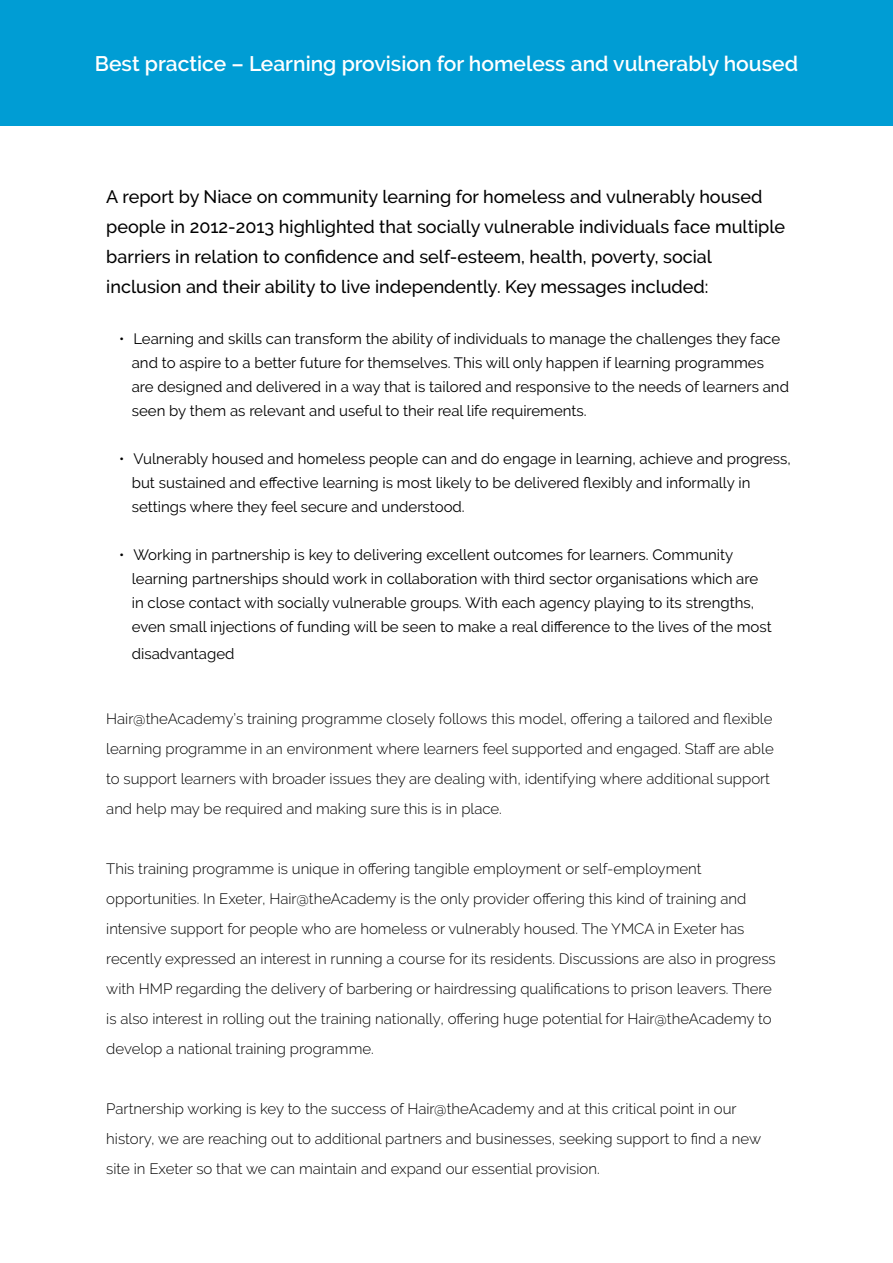
<style>
.page{position:relative;width:893px;height:1263px;background:#fff}
.page>*{position:absolute;margin:0;border:0;box-sizing:border-box;transform-origin:0 0}
.t1{font:600 21px "Raleway";color:#fff}
.t2{font:500 18px/30px "Raleway";color:#000}
.t3{font:300 15px/30px "Raleway";color:#000}
.t4{font:15px/24px "Raleway";color:#000}
</style>
<div class="page">
<div style="left:0;top:0;width:893px;height:126px;background:#009dd4"></div>
<h1 class="t1" style="left:95px;top:51px;width:705px">Best practice – Learning provision for homeless and vulnerably housed</h1>
<p class="t2" style="left:106px;top:182px;width:680px">A report by Niace on community learning for homeless and vulnerably housed people in 2012-2013 highlighted that socially vulnerable individuals face multiple barriers in relation to confidence and self-esteem, health, poverty, social inclusion and their ability to live independently. Key messages included:</p>
<p class="t4" style="left:132px;top:326px;width:659px;text-indent:-13px">• Learning and skills can transform the ability of individuals to manage the challenges they face and to aspire to a better future for themselves. This will only happen if learning programmes are designed and delivered in a way that is tailored and responsive to the needs of learners and seen by them as relevant and useful to their real life requirements.</p>
<p class="t4" style="left:132px;top:446px;width:661px;text-indent:-13px">• Vulnerably housed and homeless people can and do engage in learning, achieve and progress, but sustained and effective learning is most likely to be delivered flexibly and informally in settings where they feel secure and understood.</p>
<p class="t4" style="left:132px;top:542px;width:641px;text-indent:-13px">• Working in partnership is key to delivering excellent outcomes for learners. Community learning partnerships should work in collaboration with third sector organisations which are in close contact with socially vulnerable groups. With each agency playing to its strengths, even small injections of funding will be seen to make a real difference to the lives of the most</p>
<p class="t4" style="left:132px;top:641px;width:104px">disadvantaged</p>
<p class="t3" style="left:106px;top:703px;width:669px">Hair@theAcademy’s training programme closely follows this model, offering a tailored and flexible learning programme in an environment where learners feel supported and engaged. Staff are able to support learners with broader issues they are dealing with, identifying where additional support and help may be required and making sure this is in place.</p>
<p class="t3" style="left:106px;top:853px;width:671px">This training programme is unique in offering tangible employment or self-employment opportunities. In Exeter, Hair@theAcademy is the only provider offering this kind of training and intensive support for people who are homeless or vulnerably housed. The YMCA in Exeter has recently expressed an interest in running a course for its residents. Discussions are also in progress with HMP regarding the delivery of barbering or hairdressing qualifications to prison leavers. There is also interest in rolling out the training nationally, offering huge potential for Hair@theAcademy to develop a national training programme.</p>
<p class="t3" style="left:106px;top:1093px;width:656px">Partnership working is key to the success of Hair@theAcademy and at this critical point in our history, we are reaching out to additional partners and businesses, seeking support to find a new site in Exeter so that we can maintain and expand our essential provision.</p>
</div>
